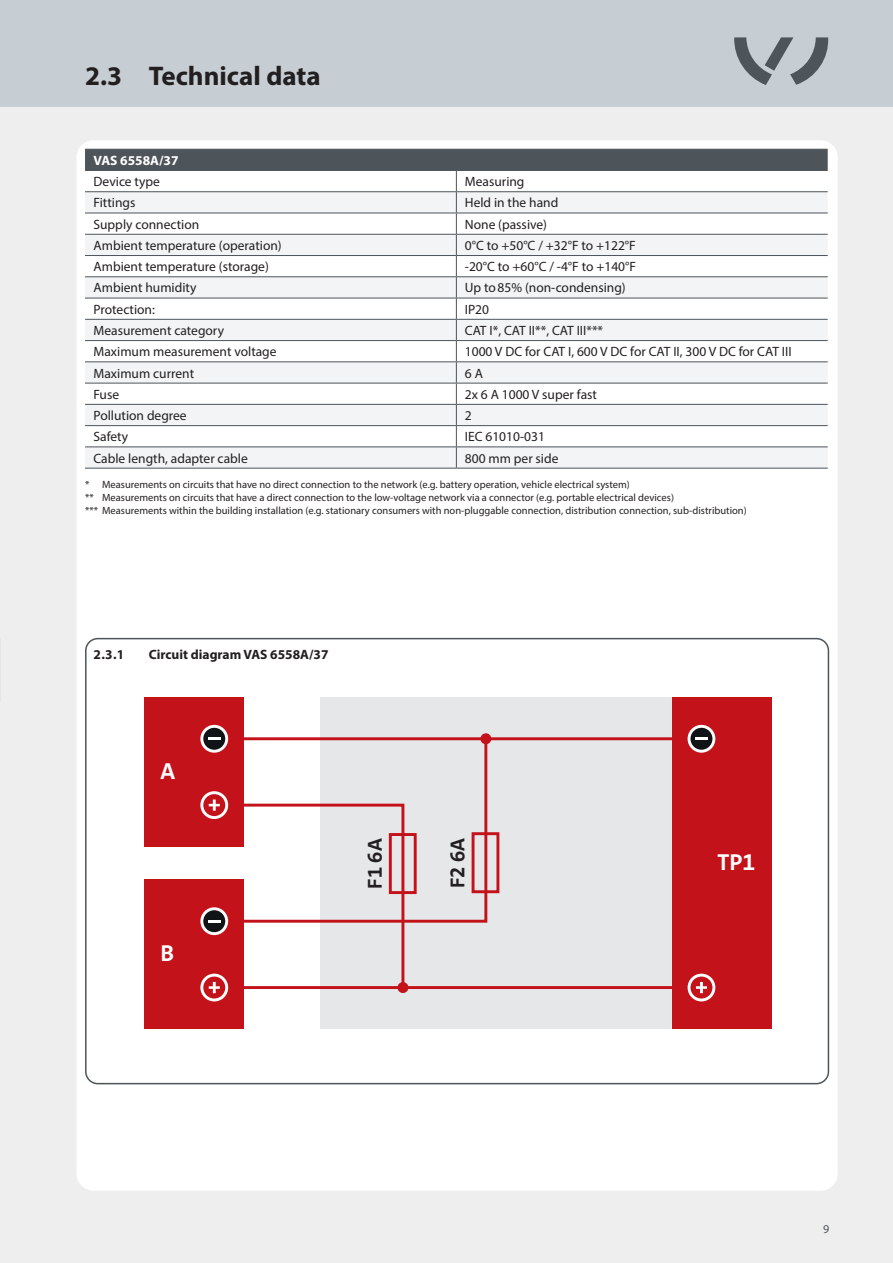
<style>
.page{position:relative;width:893px;height:1263px;background:#eeeeef}
.page>*{position:absolute;margin:0;border:0;box-sizing:border-box;transform-origin:0 0}
.t1{font:700 27px "Myriad Pro";color:#231f20}
.t2{font:700 23.4px "VWAG The Sans";color:#fff}
.t3{font:700 20.55px "VWAG The Sans";color:#231f20}
.t4{font:13.5px "Myriad Pro";color:#231f20}
.t5{font:700 13.5px "Myriad Pro";color:#231f20}
.t6{font:700 13.5px "Myriad Pro";color:#fff}
.t7{font:12px "Myriad Pro";color:#4d545a}
.t8{font:10.5px/12.6px "Myriad Pro";color:#231f20}
</style>
<div class="page">
<div style="left:0;top:0;width:893px;height:106px;background:#c6ced4"></div>
<svg style="left:734px;top:37px;width:94px;height:48px"></svg>
<div style="left:77px;top:140px;width:761px;height:1051px;background:#fff;border-radius:17px"></div>
<div style="left:320px;top:697px;width:452px;height:332px;background:#e6e7e9"></div>
<div style="left:672px;top:697px;width:100px;height:332px;background:#c4121a"></div>
<div style="left:144px;top:697px;width:99px;height:149px;background:#c4121a"></div>
<div style="left:144px;top:880px;width:99px;height:149px;background:#c4121a"></div>
<hr style="left:236px;top:737px;width:436px;height:3px;background:#c4121a">
<hr style="left:236px;top:986px;width:439px;height:3px;background:#c4121a">
<svg style="left:243px;top:736px;width:246px;height:187px"></svg>
<div style="left:397px;top:982px;width:11px;height:11px;background:#c4121a;border-radius:50%"></div>
<div style="left:480px;top:733px;width:11px;height:11px;background:#c4121a;border-radius:50%"></div>
<div style="left:389px;top:833px;width:28px;height:61px;border:3px solid #c4121a"></div>
<div style="left:472px;top:832px;width:27px;height:61px;border:3px solid #c4121a"></div>
<div style="left:200px;top:791px;width:28px;height:28px;border:3px solid #fff;border-radius:50%"></div>
<svg style="left:209px;top:799px;width:11px;height:12px"></svg>
<div style="left:202px;top:726px;width:25px;height:25px;background:#111416;border-radius:50%"></div>
<div style="left:200px;top:725px;width:28px;height:28px;border:3px solid #fff;border-radius:50%"></div>
<svg style="left:208px;top:737px;width:13px;height:3px"></svg>
<div style="left:200px;top:974px;width:28px;height:27px;border:3px solid #fff;border-radius:50%"></div>
<svg style="left:209px;top:982px;width:11px;height:11px"></svg>
<svg style="left:202px;top:909px;width:25px;height:25px"></svg>
<div style="left:200px;top:907px;width:28px;height:28px;border:3px solid #fff;border-radius:50%"></div>
<svg style="left:208px;top:920px;width:13px;height:2px"></svg>
<div style="left:689px;top:726px;width:25px;height:25px;background:#111416;border-radius:50%"></div>
<div style="left:688px;top:725px;width:27px;height:28px;border:3px solid #fff;border-radius:50%"></div>
<svg style="left:695px;top:737px;width:13px;height:3px"></svg>
<div style="left:688px;top:974px;width:27px;height:27px;border:3px solid #fff;border-radius:50%"></div>
<svg style="left:696px;top:982px;width:11px;height:11px"></svg>
<svg style="left:233px;top:802px;width:173px;height:188px"></svg>
<div style="left:85px;top:638px;width:744px;height:446px;border:2px solid #4d545a;border-radius:12px"></div>
<svg style="left:85px;top:149px;width:743px;height:319px"></svg>
<hr style="left:85px;top:468px;width:371px;height:1px;background:#4d545a">
<hr style="left:456px;top:468px;width:372px;height:1px;background:#4d545a">
<h1 class="t1" style="left:85px;top:58px;width:237px">2.3 Technical data</h1>
<p class="t6" style="left:94px;top:152px;width:87px">VAS 6558A/37</p>
<p class="t4" style="left:94px;top:173px;width:68px">Device type</p>
<p class="t4" style="left:465px;top:173px;width:61px">Measuring</p>
<p class="t4" style="left:94px;top:195px;width:43px">Fittings</p>
<p class="t4" style="left:465px;top:195px;width:95px">Held in the hand</p>
<p class="t4" style="left:94px;top:216px;width:107px">Supply connection</p>
<p class="t4" style="left:465px;top:216px;width:84px">None (passive)</p>
<p class="t4" style="left:94px;top:237px;width:190px">Ambient temperature (operation)</p>
<p class="t4" style="left:465px;top:237px;width:172px">0°C to +50°C / +32°F to +122°F</p>
<p class="t4" style="left:94px;top:258px;width:177px">Ambient temperature (storage)</p>
<p class="t4" style="left:465px;top:258px;width:173px">-20°C to +60°C / -4°F to +140°F</p>
<p class="t4" style="left:94px;top:280px;width:104px">Ambient humidity</p>
<p class="t4" style="left:465px;top:280px;width:162px">Up to85% (non-condensing)</p>
<p class="t4" style="left:94px;top:301px;width:63px">Protection:</p>
<p class="t4" style="left:465px;top:301px;width:26px">IP20</p>
<p class="t4" style="left:94px;top:322px;width:132px">Measurement category</p>
<p class="t4" style="left:465px;top:322px;width:140px">CAT I*, CAT II**, CAT III***</p>
<p class="t4" style="left:94px;top:343px;width:185px">Maximum measurement voltage</p>
<p class="t4" style="left:465px;top:343px;width:328px">1000 V DC for CAT I, 600 V DC for CAT II, 300 V DC for CAT III</p>
<p class="t4" style="left:94px;top:365px;width:102px">Maximum current</p>
<p class="t4" style="left:465px;top:365px;width:20px">6 A</p>
<p class="t4" style="left:94px;top:386px;width:27px">Fuse</p>
<p class="t4" style="left:465px;top:386px;width:134px">2x 6 A 1000 V super fast</p>
<p class="t4" style="left:94px;top:407px;width:95px">Pollution degree</p>
<p class="t4" style="left:465px;top:407px;width:8px">2</p>
<p class="t4" style="left:94px;top:428px;width:36px">Safety</p>
<p class="t4" style="left:465px;top:428px;width:82px">IEC 61010-031</p>
<p class="t4" style="left:94px;top:450px;width:156px">Cable length, adapter cable</p>
<p class="t4" style="left:465px;top:450px;width:95px">800 mm per side</p>
<p class="t8" style="left:85px;top:478px;width:663px">* Measurements on circuits that have no direct connection to the network (e.g. battery operation, vehicle electrical system)<br>** Measurements on circuits that have a direct connection to the low-voltage network via a connector (e.g. portable electrical devices)<br>*** Measurements within the building installation (e.g. stationary consumers with non-pluggable connection, distribution connection, sub-distribution)</p>
<p class="t5" style="left:94px;top:646px;width:32px">2.3.1</p>
<p class="t5" style="left:149px;top:646px;width:181px">Circuit diagram VAS 6558A/37</p>
<h2 class="t2" style="left:160px;top:756px;width:16px">A</h2>
<h2 class="t2" style="left:160px;top:938px;width:15px">B</h2>
<h3 class="t3" style="left:362px;top:888px;width:52px;rotate:-90deg">F1 6A</h3>
<h3 class="t3" style="left:444px;top:888px;width:52px;rotate:-90deg">F2 6A</h3>
<h2 class="t2" style="left:718px;top:847px;width:39px">TP1</h2>
<p class="t7" style="left:823px;top:1222px;width:8px">9</p>
</div>
